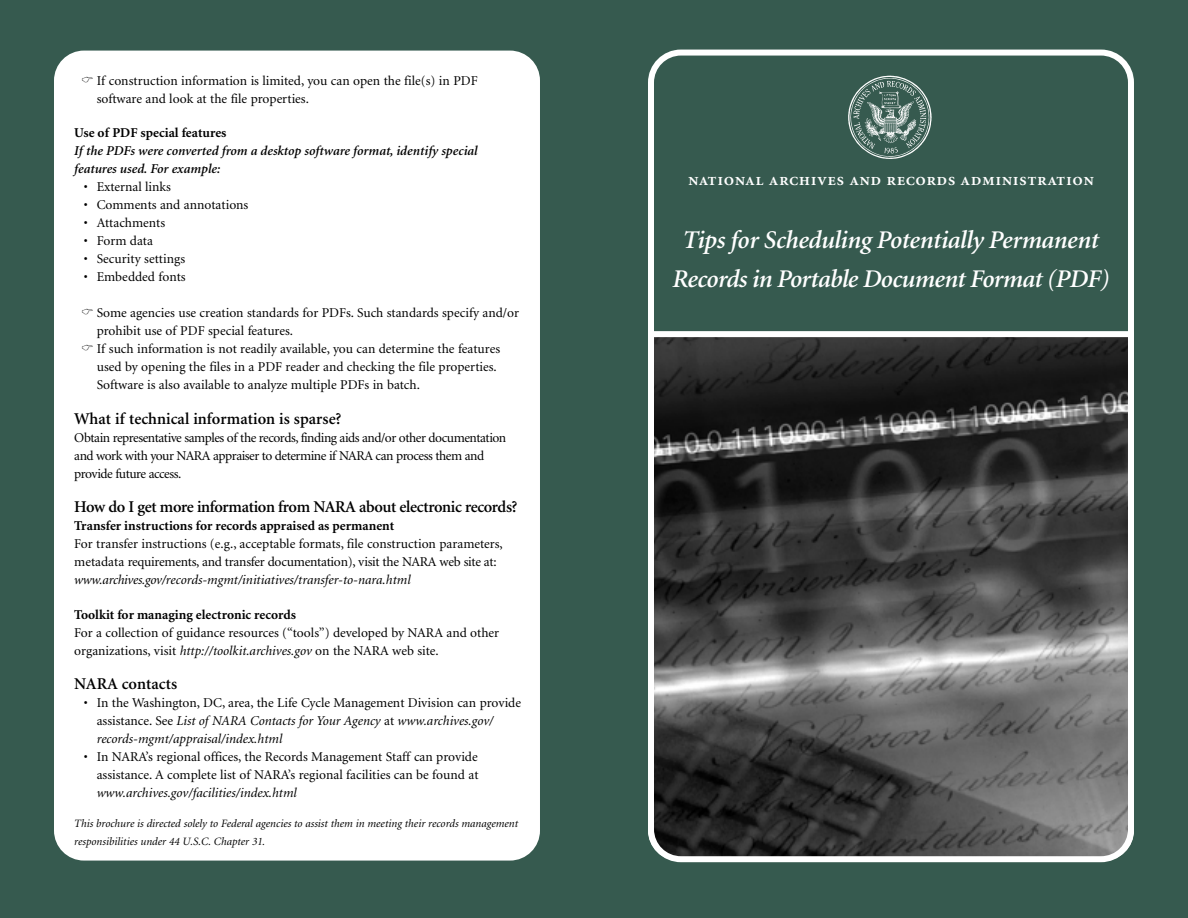
<style>
.page{position:relative;width:1188px;height:918px;background:#fff}
.page>*{position:absolute;margin:0;border:0;box-sizing:border-box;transform-origin:0 0}
.t1{font:italic 600 25.5px/39px "Minion";letter-spacing:-.02em;color:#fff;text-align:center}
.t2{font:18px "Minion Semibold SC";letter-spacing:.025em;color:#fff}
.t3{font:600 16.5px "Minion";letter-spacing:-.02em;color:#000}
.t4{font:600 16.5px "Minion";color:#000}
.t5{font:13.5px/18px "Minion";color:#000}
.t6{font:13.5px/18px "Minion";letter-spacing:-.035em;color:#000}
.t7{font:700 13.5px "Minion";color:#000}
.t8{font:italic 13.5px "Minion";color:#000}
.t9{font:italic 600 13.5px/18px "Minion";color:#000}
.t10{font:italic 11.25px/18px "Minion";color:#000}
.s1{font-style:italic}
</style>
<div class="page">
<div style="left:594px;top:0;width:594px;height:918px;background:#365a4f"></div>
<div style="left:0;top:0;width:594px;height:918px;background:#365a4f"></div>
<div style="left:54px;top:51px;width:486px;height:810px;background:#fff"></div>
<svg style="left:648px;top:50px;width:486px;height:812px"></svg>
<img style="left:848px;top:76px;width:84px;height:83px">
<div style="left:648px;top:331px;width:486px;height:6px;background:#fff"></div>
<svg style="left:82px;top:76px;width:11px;height:6px"></svg>
<svg style="left:82px;top:309px;width:11px;height:5px"></svg>
<svg style="left:82px;top:345px;width:11px;height:5px"></svg>
<p class="t5" style="left:97px;top:72px;width:382px">If construction information is limited, you can open the file(s) in PDF software and look at the file properties.</p>
<p class="t7" style="left:74px;top:128px;width:154px">Use of PDF special features</p>
<p class="t9" style="left:74px;top:143px;width:405px">If the PDFs were converted from a desktop software format, identify special features used. For example:</p>
<p class="t5" style="left:84px;top:179px;width:89px">• External links</p>
<p class="t5" style="left:84px;top:197px;width:166px">• Comments and annotations</p>
<p class="t5" style="left:84px;top:215px;width:83px">• Attachments</p>
<p class="t5" style="left:84px;top:233px;width:71px">• Form data</p>
<p class="t5" style="left:84px;top:251px;width:103px">• Security settings</p>
<p class="t5" style="left:84px;top:269px;width:103px">• Embedded fonts</p>
<p class="t5" style="left:97px;top:305px;width:424px">Some agencies use creation standards for PDFs. Such standards specify and/or prohibit use of PDF special features.<br>If such information is not readily available, you can determine the features used by opening the files in a PDF reader and checking the file properties.<br>Software is also available to analyze multiple PDFs in batch.</p>
<p class="t4" style="left:74px;top:412px;width:268px">What if technical information is sparse?</p>
<p class="t6" style="left:74px;top:429px;width:434px">Obtain representative samples of the records, finding aids and/or other documentation and work with your NARA appraiser to determine if NARA can process them and provide future access.</p>
<p class="t3" style="left:74px;top:500px;width:445px">How do I get more information from NARA about electronic records?</p>
<p class="t7" style="left:74px;top:521px;width:322px">Transfer instructions for records appraised as permanent</p>
<p class="t5" style="left:74px;top:536px;width:430px">For transfer instructions (e.g., acceptable formats, file construction parameters, metadata requirements, and transfer documentation), visit the NARA web site at:</p>
<p class="t8" style="left:74px;top:575px;width:338px">www.archives.gov/records-mgmt/initiatives/transfer-to-nara.html</p>
<p class="t7" style="left:74px;top:609px;width:223px">Toolkit for managing electronic records</p>
<p class="t5" style="left:74px;top:624px;width:426px">For a collection of guidance resources (“tools”) developed by NARA and other organizations, visit <span class="s1">http://toolkit.archives.gov</span> on the NARA web site.</p>
<p class="t4" style="left:74px;top:677px;width:104px">NARA contacts</p>
<p class="t5" style="left:97px;top:695px;width:426px;text-indent:-13px">• In the Washington, DC, area, the Life Cycle Management Division can provide assistance. See <span class="s1">List of NARA Contacts for Your Agency</span> at <span class="s1">www.archives.gov/ records-mgmt/appraisal/index.html</span></p>
<p class="t5" style="left:84px;top:749px;width:396px;text-align:right">• In NARA’s regional offices, the Records Management Staff can provide assistance. A complete list of NARA’s regional facilities can be found at</p>
<p class="t8" style="left:97px;top:788px;width:202px">www.archives.gov/facilities/index.html</p>
<p class="t10" style="left:74px;top:815px;width:445px">This brochure is directed solely to Federal agencies to assist them in meeting their records management responsibilities under 44 U.S.C. Chapter 31.</p>
<h2 class="t2" style="left:688px;top:172px;width:407px">national archives and records administration</h2>
<h1 class="t1" style="left:673px;top:222px;width:439px">Tips for Scheduling Potentially Permanent<br>Records in Portable Document Format (PDF)</h1>
</div>
